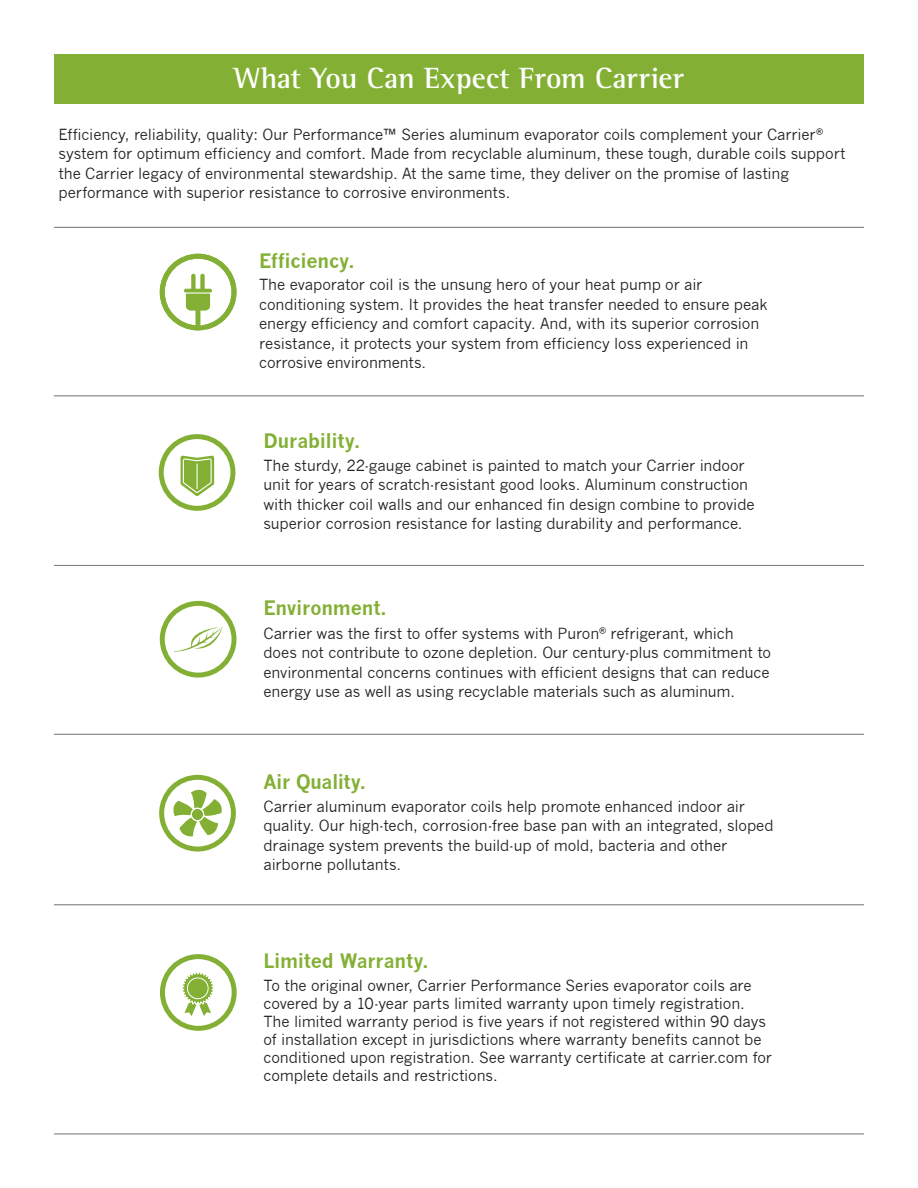
<style>
.page{position:relative;width:918px;height:1188px;background:#fff}
.page>*{position:absolute;margin:0;border:0;box-sizing:border-box;transform-origin:0 0}
.t1{font:700 30px "Rotis Semi Serif";color:#fff}
.t2{font:700 19.5px "News Gothic";letter-spacing:-.015em;color:#83b034}
.t3{font:15px/19.5px "News Gothic";letter-spacing:-.01em;color:#231f20}
</style>
<div class="page">
<div style="left:54px;top:54px;width:810px;height:50px;background:#83b034"></div>
<svg style="left:160px;top:254px;width:76px;height:76px"></svg>
<hr style="left:183px;top:293px;width:30px;height:1px;background:#fff">
<svg style="left:159px;top:434px;width:76px;height:77px"></svg>
<svg style="left:160px;top:601px;width:77px;height:77px"></svg>
<svg style="left:160px;top:954px;width:77px;height:77px"></svg>
<div style="left:187px;top:978px;width:22px;height:21px;border:1px solid #fff;border-radius:50%"></div>
<svg style="left:159px;top:775px;width:77px;height:77px"></svg>
<div style="left:191px;top:808px;width:13px;height:13px;border:1px solid #fff;border-radius:50%"></div>
<hr style="left:54px;top:227px;width:810px;height:1px;background:#808285">
<hr style="left:54px;top:395px;width:810px;height:1px;background:#808285">
<hr style="left:54px;top:565px;width:810px;height:1px;background:#808285">
<hr style="left:54px;top:734px;width:810px;height:1px;background:#808285">
<hr style="left:54px;top:904px;width:810px;height:1px;background:#808285">
<hr style="left:54px;top:1133px;width:810px;height:1px;background:#808285">
<h1 class="t1" style="left:234px;top:67px;width:451px">What You Can Expect From Carrier</h1>
<p class="t3" style="left:58px;top:126px;width:789px">Efficiency, reliability, quality: Our Performance™ Series aluminum evaporator coils complement your Carrier<sup>® </sup>system for optimum efficiency and comfort. Made from recyclable aluminum, these tough, durable coils support the Carrier legacy of environmental stewardship. At the same time, they deliver on the promise of lasting performance with superior resistance to corrosive environments.</p>
<h2 class="t2" style="left:259px;top:253px;width:97px">Efficiency.</h2>
<p class="t3" style="left:259px;top:276px;width:510px">The evaporator coil is the unsung hero of your heat pump or air conditioning system. It provides the heat transfer needed to ensure peak energy efficiency and comfort capacity. And, with its superior corrosion resistance, it protects your system from efficiency loss experienced in corrosive environments.</p>
<h2 class="t2" style="left:264px;top:433px;width:98px">Durability.</h2>
<p class="t3" style="left:264px;top:457px;width:493px">The sturdy, 22-gauge cabinet is painted to match your Carrier indoor unit for years of scratch-resistant good looks. Aluminum construction with thicker coil walls and our enhanced fin design combine to provide superior corrosion resistance for lasting durability and performance.</p>
<h2 class="t2" style="left:264px;top:600px;width:125px">Environment.</h2>
<p class="t3" style="left:264px;top:625px;width:509px">Carrier was the first to offer systems with Puron<sup>®</sup> refrigerant, which<br>does not contribute to ozone depletion. Our century-plus commitment to environmental concerns continues with efficient designs that can reduce energy use as well as using recyclable materials such as aluminum.</p>
<h2 class="t2" style="left:264px;top:774px;width:104px">Air Quality.</h2>
<p class="t3" style="left:264px;top:798px;width:512px">Carrier aluminum evaporator coils help promote enhanced indoor air quality. Our high-tech, corrosion-free base pan with an integrated, sloped drainage system prevents the build-up of mold, bacteria and other airborne pollutants.</p>
<h2 class="t2" style="left:264px;top:953px;width:167px">Limited Warranty.</h2>
<p class="t3" style="left:264px;top:978px;width:510px;line-height:18px">To the original owner, Carrier Performance Series evaporator coils are covered by a 10-year parts limited warranty upon timely registration.<br>The limited warranty period is five years if not registered within 90 days of installation except in jurisdictions where warranty benefits cannot be conditioned upon registration. See warranty certificate at carrier.com for complete details and restrictions.</p>
</div>
